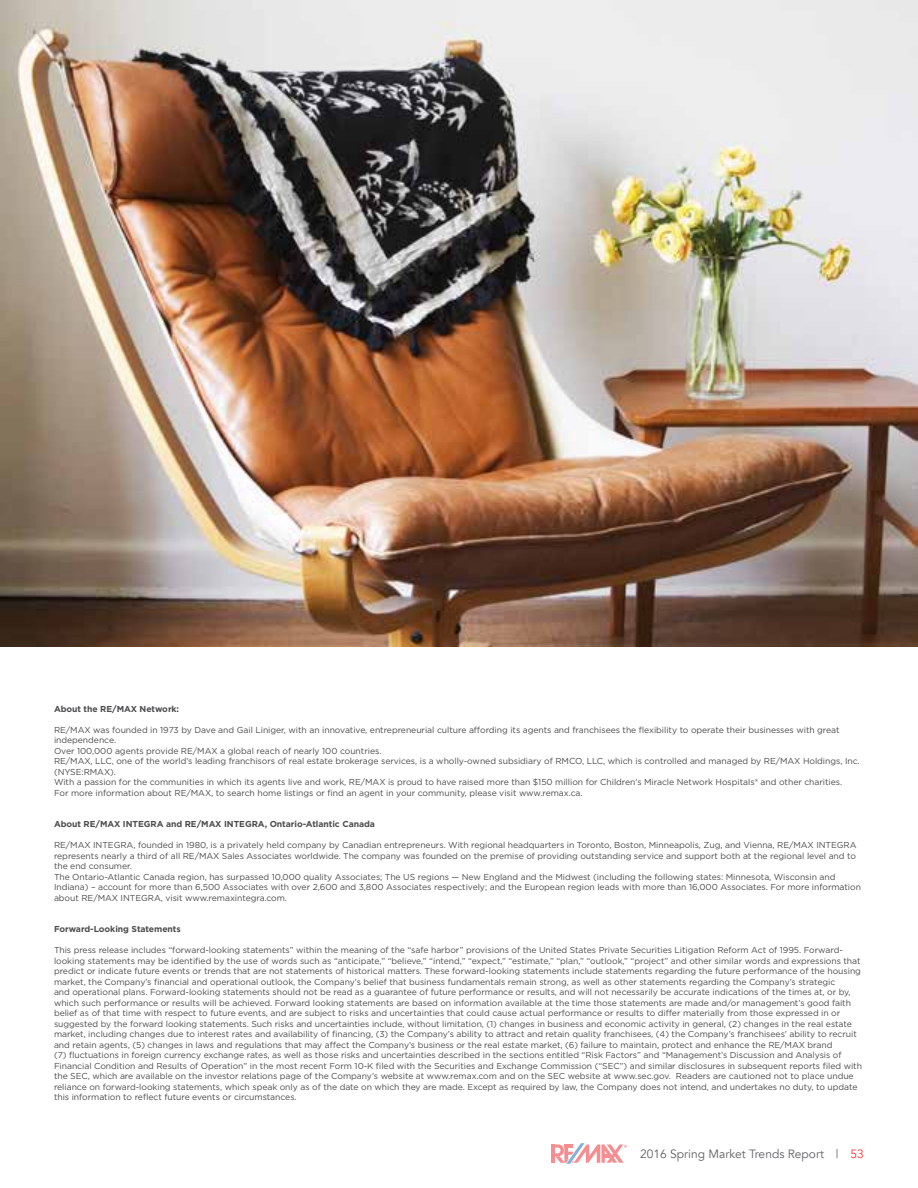
<style>
.page{position:relative;width:918px;height:1188px;background:#fff}
.page>*{position:absolute;margin:0;border:0;box-sizing:border-box;transform-origin:0 0}
.t1{font:12px "Avenir";color:#5f6062}
.t2{font:8.7px/10.5px "Gotham";letter-spacing:-.005em;color:#4d4d4f}
.t3{font:700 8.7px "Gotham";letter-spacing:-.005em;color:#4d4d4f}
.s1{color:#f33}
</style>
<div class="page">
<hr style="left:552px;top:1145px;width:3px;height:18px;background:#ed1d24">
<svg style="left:553px;top:1143px;width:74px;height:21px"></svg>
<img style="left:0;top:0;width:918px;height:646px">
<p class="t3" style="left:54px;top:703px;width:127px">About the RE/MAX N etwork:</p>
<p class="t2" style="left:54px;top:724px;width:807px">RE/MAX was founded in 1973 by Dave and Gail Liniger, with an innovative, entrepreneurial culture affording its agents and franchisees the flexibility to operate their businesses with great independence.<br>Over 100,000 agents provide RE/MAX a global reach of nearly 100 countries.<br>RE/MAX, LLC, one of the world’s leading franchisors of real estate brokerage services, is a wholly-owned subsidiary of RMCO, LLC, which is controlled and managed by RE/MAX Holdings, Inc. (NYSE:RMAX).<br>With a passion for the communities in which its agents live and work, RE/MAX is proud to have raised more than $150 million for Children’s Miracle Network Hospitals® and other charities.<br>For more information about RE/MAX, to search home listings or find an agent in your community, please visit www.remax.ca.</p>
<p class="t3" style="left:54px;top:819px;width:76px">About RE/MAX INTEGRA</p>
<p class="t3" style="left:166px;top:819px;width:65px">and RE/MAX INTEGRA</p>
<p class="t3" style="left:265px;top:819px;width:112px">, Ontario-Atlantic Canada</p>
<p class="t2" style="left:54px;top:840px;width:809px">RE/MAX INTEGRA, founded in 1980, is a privately held company by Canadian entrepreneurs. With regional headquarters in Toronto, Boston, Minneapolis, Zug, and Vienna, RE/MAX INTEGRA represents nearly a third of all RE/MAX Sales Associates worldwide. The company was founded on the premise of providing outstanding service and support both at the regional level and to the end consumer.<br>The Ontario-Atlantic Canada region, has surpassed 10,000 quality Associates; The US regions — New England and the Midwest (including the following states: Minnesota, Wisconsin and Indiana) – account for more than 6,500 Associates with over 2,600 and 3,800 Associates respectively; and the European region leads with more than 16,000 Associates. For more information about RE/MAX INTEGRA, visit www.remaxintegra.com.</p>
<p class="t3" style="left:54px;top:924px;width:128px">Forward-Looking Statements</p>
<p class="t2" style="left:54px;top:945px;width:810px">This press release includes “forward-looking statements” within the meaning of the “safe harbor” provisions of the United States Private Securities Litigation Reform Act of 1995. Forward&shy;looking statements may be identified by the use of words such as “anticipate,” “believe,” “intend,” “expect,” “estimate,” “plan,” “outlook,” “project” and other similar words and expressions that predict or indicate future events or trends that are not statements of historical matters. These forward-looking statements include statements regarding the future performance of the housing market, the Company’s financial and operational outlook, the Company’s belief that business fundamentals remain strong, as well as other statements regarding the Company’s strategic<br>and operational plans. Forward-looking statements should not be read as a guarantee of future performance or results, and will not necessarily be accurate indications of the times at, or by, which such performance or results will be achieved. Forward looking statements are based on information available at the time those statements are made and/or management’s good faith belief as of that time with respect to future events, and are subject to risks and uncertainties that could cause actual performance or results to differ materially from those expressed in or suggested by the forward looking statements. Such risks and uncertainties include, without limitation, (1) changes in business and economic activity in general, (2) changes in the real estate market, including changes due to interest rates and availability of financing, (3) the Company’s ability to attract and retain quality franchisees, (4) the Company’s franchisees’ ability to recruit and retain agents, (5) changes in laws and regulations that may affect the Company’s business or the real estate market, (6) failure to maintain, protect and enhance the RE/MAX brand<br>(7) fluctuations in foreign currency exchange rates, as well as those risks and uncertainties described in the sections entitled “Risk Factors” and “Management’s Discussion and Analysis of Financial Condition and Results of Operation” in the most recent Form 10-K filed with the Securities and Exchange Commission (“SEC”) and similar disclosures in subsequent reports filed with the SEC, which are available on the investor relations page of the Company’s website at www.remax.com and on the SEC website at www.sec.gov. Readers are cautioned not to place undue reliance on forward-looking statements, which speak only as of the date on which they are made. Except as required by law, the Company does not intend, and undertakes no duty, to update this information to reflect future events or circumstances.</p>
<h1 class="t1" style="left:640px;top:1147px;width:225px">2016 Spring Market Trends Report | <span class="s1">53</span></h1>
</div>
